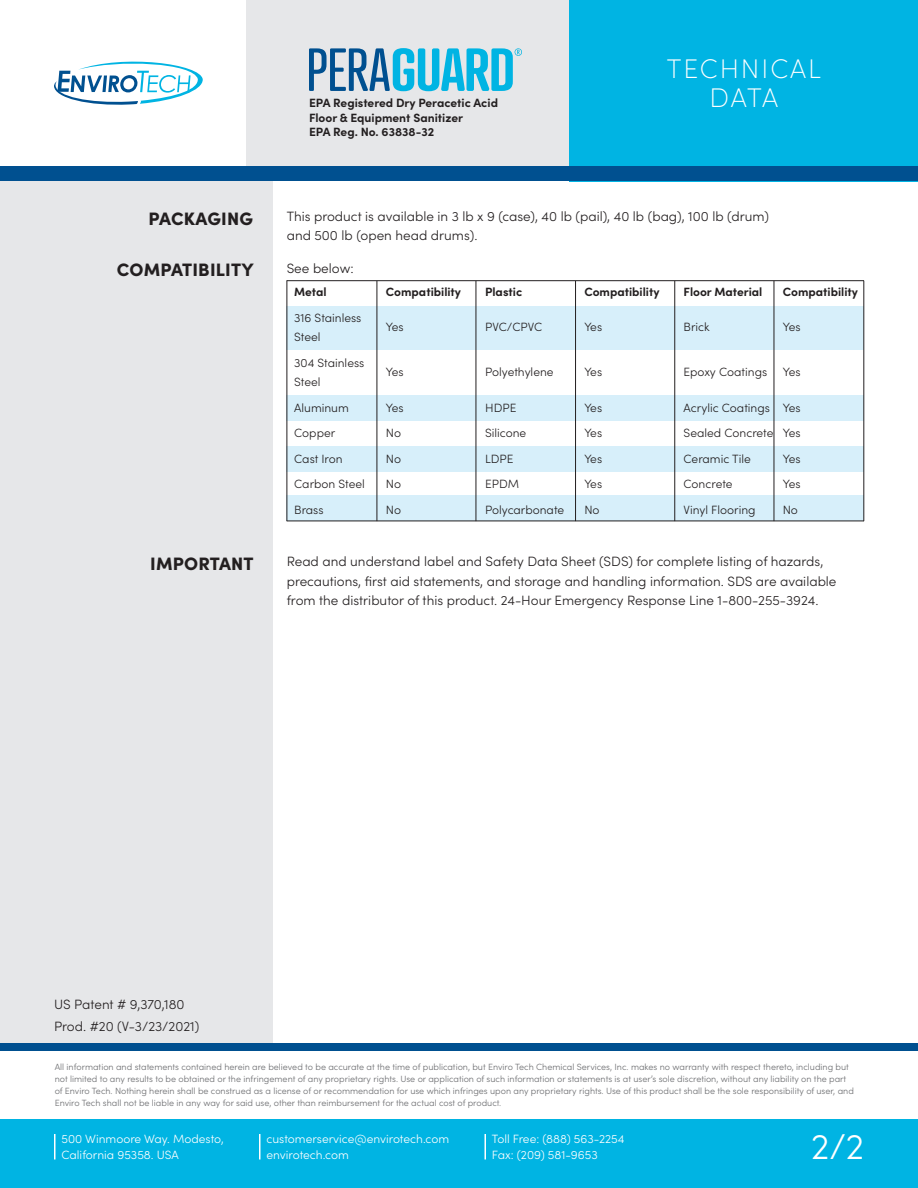
<style>
.page{position:relative;width:918px;height:1188px;background:#fff}
.page>*{position:absolute;margin:0;border:0;box-sizing:border-box;transform-origin:0 0}
.text_caja{font:300 36px "Sofia Pro";color:#fff}
.t1{font:200 27px "Sofia Pro";letter-spacing:.07em;color:#fff}
.t2{font:900 18px "Sofia Pro";letter-spacing:.01em;color:#231f20}
.t3{font:300 13.5px/19.5px "Sofia Pro";color:#231f20}
.tabla{font:300 12px/19.5px "Sofia Pro";color:#231f20}
.tabla-2{font:700 12px/14.4px "Sofia Pro";color:#231f20}
.text_caja-2{font:300 12px/16.5px "Sofia Pro";color:#fff}
.t4{font:300 9px/12px "Sofia Pro";color:#6c6d70}
</style>
<div class="page">
<div style="left:246px;top:0;width:323px;height:176px;background:#e6e7e9"></div>
<div style="left:0;top:174px;width:273px;height:869px;background:#e6e7e9"></div>
<div style="left:569px;top:0;width:349px;height:181px;background:#00b4e3"></div>
<div style="left:0;top:166px;width:918px;height:15px;background:#005090"></div>
<div style="left:0;top:1043px;width:918px;height:7px;background:#005090"></div>
<div style="left:0;top:1119px;width:918px;height:69px;background:#00b4e3"></div>
<hr style="left:54px;top:1134px;width:2px;height:26px;background:#fff">
<hr style="left:259px;top:1134px;width:2px;height:26px;background:#fff">
<hr style="left:484px;top:1134px;width:2px;height:26px;background:#fff">
<svg style="left:54px;top:61px;width:149px;height:44px"></svg>
<div style="left:287px;top:306px;width:577px;height:43px;background:#d7effa"></div>
<div style="left:287px;top:395px;width:577px;height:26px;background:#d7effa"></div>
<div style="left:287px;top:446px;width:577px;height:26px;background:#d7effa"></div>
<div style="left:287px;top:496px;width:577px;height:25px;background:#d7effa"></div>
<hr style="left:287px;top:280px;width:577px;height:1px;background:#231f20">
<hr style="left:287px;top:521px;width:577px;height:1px;background:#231f20">
<hr style="left:377px;top:281px;width:1px;height:240px;background:#231f20">
<hr style="left:287px;top:280px;width:1px;height:241px;background:#231f20">
<hr style="left:476px;top:281px;width:1px;height:240px;background:#231f20">
<hr style="left:575px;top:281px;width:1px;height:240px;background:#231f20">
<hr style="left:675px;top:281px;width:1px;height:240px;background:#231f20">
<hr style="left:774px;top:281px;width:1px;height:240px;background:#231f20">
<hr style="left:864px;top:281px;width:1px;height:240px;background:#231f20">
<svg style="left:309px;top:48px;width:213px;height:43px"></svg>
<p class="t2" style="left:149px;top:204px;width:106px">PACKAGING</p>
<p class="tabla-2" style="left:309px;top:95px;width:191px">EPA Registered Dry Peracetic Acid<br>Floor &amp; Equipment Sanitizer</p>
<p class="tabla-2" style="left:309px;top:124px;width:127px">EPA Reg. No. 63838-32</p>
<p class="t1" style="left:667px;top:49px;width:156px">TECHNICAL</p>
<p class="t1" style="left:710px;top:78px;width:70px">DATA</p>
<p class="t3" style="left:287px;top:206px;width:484px">This product is available in 3 lb x 9 (case), 40 lb (pail), 40 lb (bag), 100 lb (drum) and 500 lb (open head drums).</p>
<p class="t2" style="left:117px;top:256px;width:138px">COMPATIBILITY</p>
<p class="t3" style="left:287px;top:257px;width:68px">See below:</p>
<p class="tabla-2" style="left:294px;top:284px;width:34px">Metal</p>
<p class="tabla" style="left:294px;top:307px;width:69px">316 Stainless<br>Steel</p>
<p class="tabla" style="left:294px;top:352px;width:72px">304 Stainless<br>Steel</p>
<p class="tabla" style="left:294px;top:397px;width:56px">Aluminum</p>
<p class="tabla" style="left:294px;top:423px;width:43px">Copper</p>
<p class="tabla" style="left:294px;top:448px;width:50px">Cast Iron</p>
<p class="tabla" style="left:294px;top:474px;width:72px">Carbon Steel</p>
<p class="tabla" style="left:294px;top:499px;width:31px">Brass</p>
<p class="tabla-2" style="left:386px;top:284px;width:77px">Compatibility</p>
<p class="tabla" style="left:386px;top:316px;width:19px">Yes</p>
<p class="tabla" style="left:386px;top:361px;width:19px">Yes</p>
<p class="tabla" style="left:386px;top:397px;width:19px">Yes</p>
<p class="tabla" style="left:386px;top:423px;width:17px">No</p>
<p class="tabla" style="left:386px;top:448px;width:17px">No</p>
<p class="tabla" style="left:386px;top:474px;width:17px">No</p>
<p class="tabla" style="left:386px;top:499px;width:17px">No</p>
<p class="tabla-2" style="left:485px;top:284px;width:39px">Plastic</p>
<p class="tabla" style="left:485px;top:316px;width:59px">PVC/CPVC</p>
<p class="tabla" style="left:485px;top:361px;width:70px">Polyethylene</p>
<p class="tabla" style="left:485px;top:397px;width:33px">HDPE</p>
<p class="tabla" style="left:485px;top:423px;width:43px">Silicone</p>
<p class="tabla" style="left:485px;top:448px;width:30px">LDPE</p>
<p class="tabla" style="left:485px;top:474px;width:36px">EPDM</p>
<p class="tabla" style="left:485px;top:499px;width:81px">Polycarbonate</p>
<p class="tabla-2" style="left:584px;top:284px;width:77px">Compatibility</p>
<p class="tabla" style="left:584px;top:316px;width:19px">Yes</p>
<p class="tabla" style="left:584px;top:361px;width:19px">Yes</p>
<p class="tabla" style="left:584px;top:397px;width:19px">Yes</p>
<p class="tabla" style="left:584px;top:423px;width:19px">Yes</p>
<p class="tabla" style="left:584px;top:448px;width:19px">Yes</p>
<p class="tabla" style="left:584px;top:474px;width:19px">Yes</p>
<p class="tabla" style="left:584px;top:499px;width:17px">No</p>
<p class="tabla-2" style="left:684px;top:284px;width:80px">Floor Material</p>
<p class="tabla" style="left:684px;top:316px;width:28px">Brick</p>
<p class="tabla" style="left:684px;top:361px;width:85px">Epoxy Coatings</p>
<p class="tabla" style="left:684px;top:397px;width:88px">Acrylic Coatings</p>
<p class="tabla" style="left:684px;top:423px;width:91px">Sealed Concrete</p>
<p class="tabla" style="left:684px;top:448px;width:69px">Ceramic Tile</p>
<p class="tabla" style="left:684px;top:474px;width:50px">Concrete</p>
<p class="tabla" style="left:684px;top:499px;width:74px">Vinyl Flooring</p>
<p class="tabla-2" style="left:783px;top:284px;width:77px">Compatibility</p>
<p class="tabla" style="left:783px;top:316px;width:19px">Yes</p>
<p class="tabla" style="left:783px;top:361px;width:19px">Yes</p>
<p class="tabla" style="left:783px;top:397px;width:19px">Yes</p>
<p class="tabla" style="left:783px;top:423px;width:19px">Yes</p>
<p class="tabla" style="left:783px;top:448px;width:19px">Yes</p>
<p class="tabla" style="left:783px;top:474px;width:19px">Yes</p>
<p class="tabla" style="left:783px;top:499px;width:17px">No</p>
<p class="t2" style="left:150px;top:550px;width:105px">IMPORTANT</p>
<p class="t3" style="left:287px;top:551px;width:551px">Read and understand label and Safety Data Sheet (SDS) for complete listing of hazards, precautions, first aid statements, and storage and handling information. SDS are available from the distributor of this product. 24-Hour Emergency Response Line 1-800-255-3924.</p>
<p class="t3" style="left:54px;top:994px;width:132px">US Patent # 9,370,180</p>
<p class="t3" style="left:54px;top:1016px;width:147px">Prod. #20 (V-3/23/2021)</p>
<p class="t4" style="left:55px;top:1061px;width:801px">All information and statements contained herein are believed to be accurate at the time of publication, but Enviro Tech Chemical Services, Inc. makes no warranty with respect thereto, including but not limited to any results to be obtained or the infringement of any proprietary rights. Use or application of such information or statements is at user’s sole discretion, without any liability on the part of Enviro Tech. Nothing herein shall be construed as a license of or recommendation for use which infringes upon any proprietary rights. Use of this product shall be the sole responsibility of user, and Enviro Tech shall not be liable in any way for said use, other than reimbursement for the actual cost of product.</p>
<p class="text_caja-2" style="left:62px;top:1130px;width:164px">500 Winmoore Way. Modesto,<br>California 95358. USA</p>
<p class="text_caja-2" style="left:267px;top:1130px;width:184px">customerservice@envirotech.com</p>
<p class="text_caja-2" style="left:492px;top:1130px;width:134px">Toll Free: (888) 563-2254<br>Fax: (209) 581-9653</p>
<p class="text_caja" style="left:811px;top:1120px;width:54px">2/2</p>
<p class="text_caja-2" style="left:267px;top:1146px;width:84px">envirotech.com</p>
</div>
